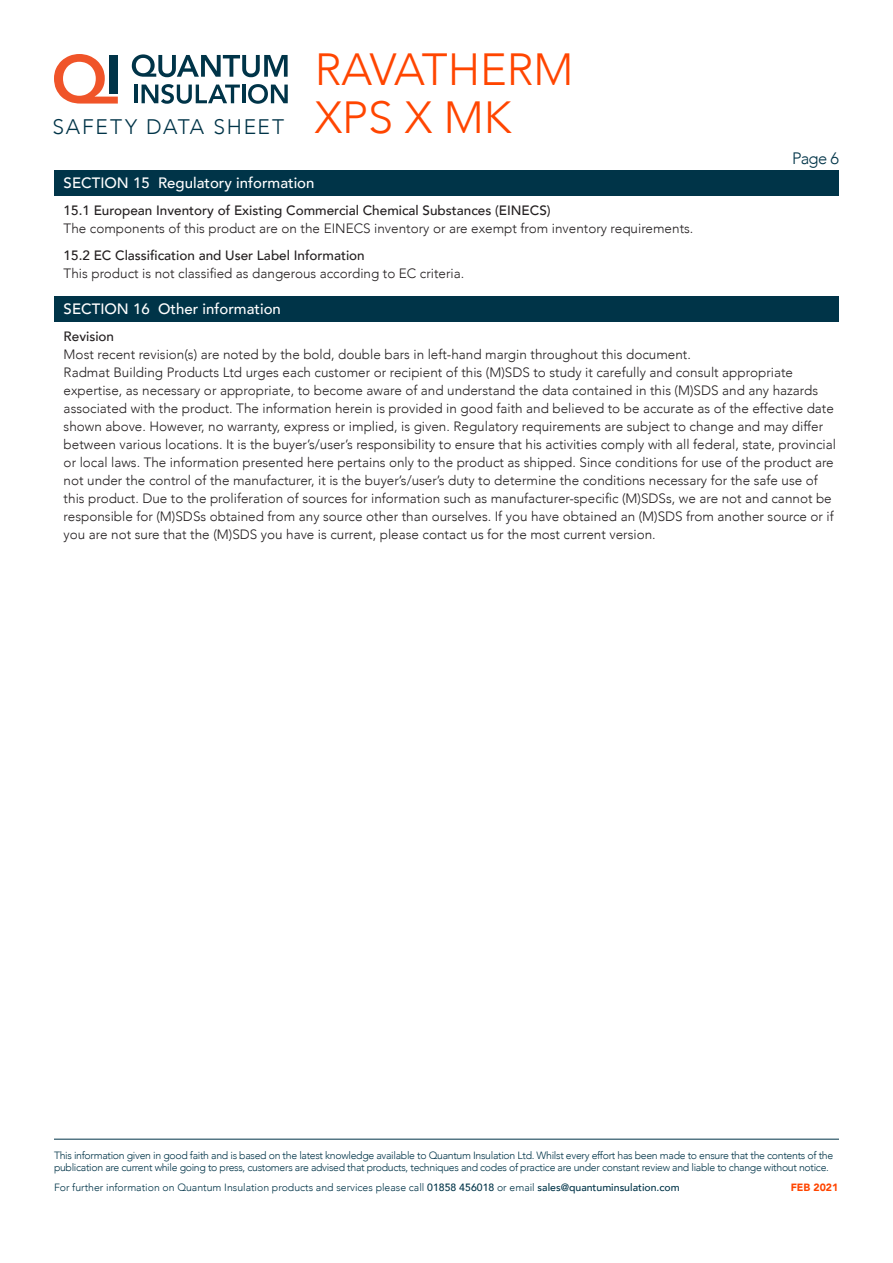
<style>
.page{position:relative;width:893px;height:1263px;background:#fff}
.page>*{position:absolute;margin:0;border:0;box-sizing:border-box;transform-origin:0 0}
.t1{font:300 45px/48px "Avenir";color:#ff4500}
.t2{font:300 21px "Avenir";letter-spacing:.08em;color:#003448}
.t3{font:300 16.5px "Avenir";color:#003448}
.t4{font:500 15px "Avenir";color:#fff}
.t5{font:300 13.5px/18px "Avenir";color:#231f20}
.t6{font:500 13.5px "Avenir";color:#231f20}
.t7{font:300 10.5px/12.6px "Avenir";letter-spacing:-.03em;color:#003448}
.t8{font:300 10.5px "Avenir";color:#003448}
.t9{font:900 10.5px "Avenir";color:#ff4500}
.s1{font-weight:500}
</style>
<div class="page">
<svg style="left:132px;top:54px;width:156px;height:23px"></svg>
<hr style="left:134px;top:85px;width:4px;height:18px;background:#003448">
<svg style="left:142px;top:84px;width:98px;height:20px"></svg>
<hr style="left:242px;top:85px;width:3px;height:18px;background:#003448">
<svg style="left:248px;top:84px;width:40px;height:20px"></svg>
<svg style="left:54px;top:54px;width:64px;height:50px"></svg>
<div style="left:109px;top:55px;width:9px;height:39px;background:#003448"></div>
<div style="left:54px;top:296px;width:785px;height:25px;background:#003448"></div>
<hr style="left:54px;top:1139px;width:785px;height:1px;background:#003448">
<div style="left:54px;top:170px;width:785px;height:26px;background:#003448"></div>
<h2 class="t2" style="left:53px;top:114px;width:233px">SAFETY DATA SHEET</h2>
<h1 class="t1" style="left:315px;top:46px;width:260px">RAVATHERM<br>XPS X MK</h1>
<p class="t3" style="left:792px;top:148px;width:48px">Page 6</p>
<p class="t4" style="left:64px;top:170px;width:252px">SECTION 15 Regulatory information</p>
<p class="t6" style="left:64px;top:199px;width:488px">15.1 European Inventory of Existing Commercial Chemical Substances (EINECS)</p>
<p class="t5" style="left:64px;top:220px;width:631px">The components of this product are on the EINECS inventory or are exempt from inventory requirements.</p>
<p class="t6" style="left:64px;top:244px;width:303px">15.2 EC Classification and User Label Information</p>
<p class="t5" style="left:64px;top:265px;width:402px">This product is not classified as dangerous according to EC criteria.</p>
<p class="t4" style="left:64px;top:296px;width:219px">SECTION 16 Other information</p>
<p class="t6" style="left:64px;top:325px;width:52px">Revision</p>
<p class="t5" style="left:64px;top:346px;width:629px">Most recent revision(s) are noted by the bold, double bars in left-hand margin throughout this document.</p>
<p class="t5" style="left:64px;top:364px;width:774px">Radmat Building Products Ltd urges each customer or recipient of this (M)SDS to study it carefully and consult appropriate expertise, as necessary or appropriate, to become aware of and understand the data contained in this (M)SDS and any hazards associated with the product. The information herein is provided in good faith and believed to be accurate as of the effective date shown above. However, no warranty, express or implied, is given. Regulatory requirements are subject to change and may differ between various locations. It is the buyer’s/user’s responsibility to ensure that his activities comply with all federal, state, provincial or local laws. The information presented here pertains only to the product as shipped. Since conditions for use of the product are not under the control of the manufacturer, it is the buyer’s/user’s duty to determine the conditions necessary for the safe use of this product. Due to the proliferation of sources for information such as manufacturer-specific (M)SDSs, we are not and cannot be responsible for (M)SDSs obtained from any source other than ourselves. If you have obtained an (M)SDS from another source or if you are not sure that the (M)SDS you have is current, please contact us for the most current version.</p>
<p class="t7" style="left:54px;top:1149px;width:781px">This information given in good faith and is based on the latest knowledge available to Quantum Insulation Ltd. Whilst every effort has been made to ensure that the contents of the publication are current while going to press, customers are advised that products, techniques and codes of practice are under constant review and liable to change without notice.</p>
<p class="t8" style="left:54px;top:1181px;width:627px">For further information on Quantum Insulation products and services please call <span class="s1">01858 456018</span> or email <span class="s1">sales@quantuminsulation.com</span></p>
<p class="t9" style="left:791px;top:1178px;width:49px">FEB 2021</p>
</div>
